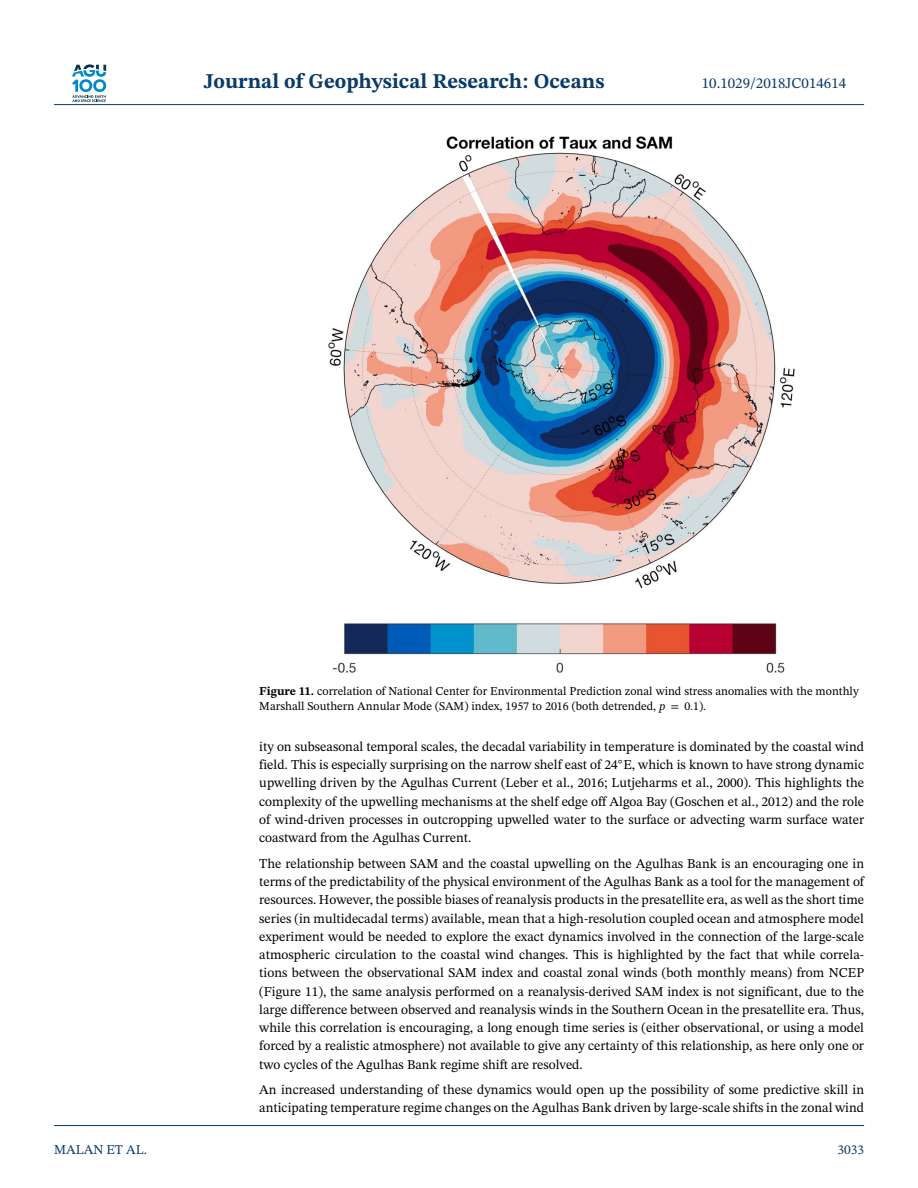
<style>
.page{position:relative;width:918px;height:1188px;background:#fff}
.page>*{position:absolute;margin:0;border:0;box-sizing:border-box;transform-origin:0 0}
.t1{font:700 21px "STIX Two Text";color:#0a3a69}
.t2{font:15px "STIX Two Text";color:#0a3a69}
.t3{font:13.5px/18.3px "STIX Two Text";color:#000;text-align:justify}
.t4{font:13.5px "STIX Two Text";color:#0a3a69}
.t5{font:12px/15px "STIX Two Text";color:#000}
.s1{font-weight:700}
.s2{font-style:italic}
.s3{font-family:"STIX Math"}
.s4{font-family:"STIX Math";font-style:italic}
</style>
<div class="page">
<svg style="left:72px;top:64px;width:34px;height:38px"></svg>
<hr style="left:54px;top:104px;width:810px;height:1px;background:#0a3a69">
<img style="left:328px;top:136px;width:467px;height:537px">
<hr style="left:54px;top:1125px;width:810px;height:1px;background:#0a3a69">
<h1 class="t1" style="left:204px;top:73px;width:402px">Journal of Geophysical Research: Oceans</h1>
<p class="t2" style="left:702px;top:77px;width:146px">10.1029/2018JC014614</p>
<p class="t5" style="left:259px;top:684px;width:601px"><span class="s1">Figure 11.</span> correlation of National Center for Environmental Prediction zonal wind stress anomalies with the monthly<br>Marshall Southern Annular Mode (SAM) index, 1957 to 2016 (both detrended, <span class="s2">p</span> <span class="s3">=</span> 0<span class="s4">.</span>1).</p>
<p class="t3" style="left:259px;top:739px;width:606px">ity on subseasonal temporal scales, the decadal variability in temperature is dominated by the coastal wind field. This is especially surprising on the narrow shelf east of 24<sup>◦</sup>E, which is known to have strong dynamic upwelling driven by the Agulhas Current (Leber et al., 2016; Lutjeharms et al., 2000). This highlights the complexity of the upwelling mechanisms at the shelf edge off Algoa Bay (Goschen et al., 2012) and the role of wind-driven processes in outcropping upwelled water to the surface or advecting warm surface water coastward from the Agulhas Current.</p>
<p class="t3" style="left:259px;top:855px;width:606px">The relationship between SAM and the coastal upwelling on the Agulhas Bank is an encouraging one in terms of the predictability of the physical environment of the Agulhas Bank as a tool for the management of resources. However, the possible biases of reanalysis products in the presatellite era, as well as the short time series (in multidecadal terms) available, mean that a high-resolution coupled ocean and atmosphere model experiment would be needed to explore the exact dynamics involved in the connection of the large-scale atmospheric circulation to the coastal wind changes. This is highlighted by the fact that while correla&shy;tions between the observational SAM index and coastal zonal winds (both monthly means) from NCEP (Figure 11), the same analysis performed on a reanalysis-derived SAM index is not significant, due to the large difference between observed and reanalysis winds in the Southern Ocean in the presatellite era. Thus, while this correlation is encouraging, a long enough time series is (either observational, or using a model forced by a realistic atmosphere) not available to give any certainty of this relationship, as here only one or two cycles of the Agulhas Bank regime shift are resolved.</p>
<p class="t3" style="left:259px;top:1082px;width:606px">An increased understanding of these dynamics would open up the possibility of some predictive skill in anticipating temperature regime changes on the Agulhas Bank driven by large-scale shifts in the zonal wind</p>
<p class="t4" style="left:54px;top:1144px;width:95px">MALAN ET AL.</p>
<p class="t4" style="left:837px;top:1144px;width:28px">3033</p>
</div>
